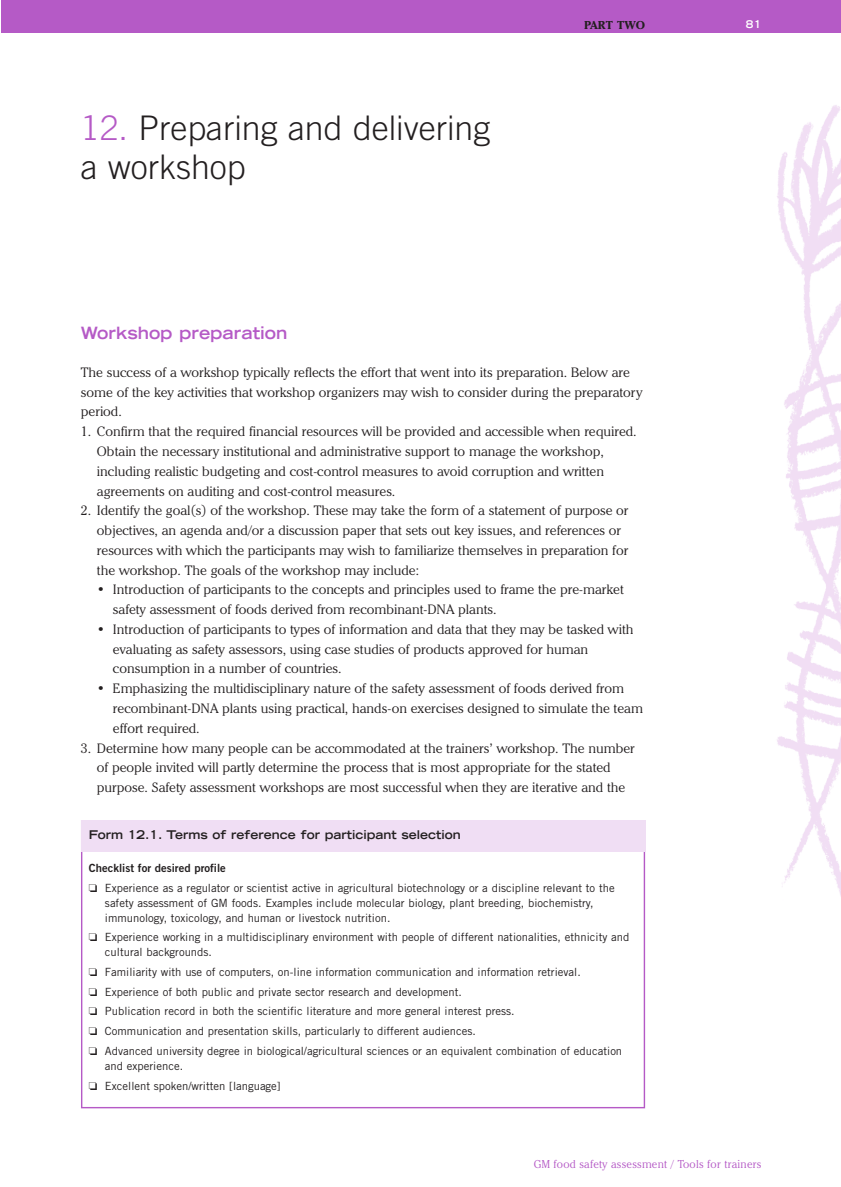
<style>
.page{position:relative;width:841px;height:1187px;background:#fff}
.page>*{position:absolute;margin:0;border:0;box-sizing:border-box;transform-origin:0 0}
.t1{font:300 33.9px/39.5px "Trade Gothic";color:#231f20}
.t2{font:700 expanded 16.95px "Trade Gothic LH";color:#b55ac6}
.t3{font:300 13.35px/19.8px "Cheltenham IT Cby BT";color:#231f20;scale:1.04 1}
.t4{font:700 expanded 12px "Trade Gothic LH";color:#231f20}
.t5{font:11.25px/19.8px "Trade Gothic";color:#231f20}
.t6{font:300 11.25px "Cheltenham IT Cby BT";letter-spacing:.025em;color:#b55ac6}
.t7{font:11.25px "Trade Gothic Bold Two";color:#231f20}
.t8{font:700 11.25px "Cheltenham IT Cby BT";letter-spacing:.03em;color:#231f20;scale:1.04 1}
.t9{font:700 expanded 10.65px "Trade Gothic LH";color:#fff}
.s1{color:#b55ac6}
</style>
<div class="page">
<div style="left:1px;top:0;width:839px;height:32px;background:#b55ac6"></div>
<img style="left:777px;top:105px;width:63px;height:475px">
<img style="left:777px;top:580px;width:63px;height:313px">
<div style="left:81px;top:819px;width:564px;height:32px;background:#f0def4"></div>
<h1 class="t1" style="left:81px;top:111px;width:411px"><span class="s1">12.</span> Preparing and delivering a workshop</h1>
<p class="t8" style="left:584px;top:20px;width:60px">PART TWO</p>
<p class="t9" style="left:745px;top:20px;width:17px">81</p>
<p class="t2" style="left:81px;top:327px;width:208px">Workshop preparation</p>
<p class="t3" style="left:81px;top:363px;width:541px">The success of a workshop typically reflects the effort that went into its preparation. Below are some of the key activities that workshop organizers may wish to consider during the preparatory period.</p>
<p class="t3" style="left:97px;top:422px;width:520px;text-indent:-16px">1. Confirm that the required financial resources will be provided and accessible when required.<br>Obtain the necessary institutional and administrative support to manage the workshop, including realistic budgeting and cost-control measures to avoid corruption and written agreements on auditing and cost-control measures.</p>
<p class="t3" style="left:97px;top:501px;width:512px;text-indent:-16px">2. Identify the goal(s) of the workshop. These may take the form of a statement of purpose or objectives, an agenda and/or a discussion paper that sets out key issues, and references or resources with which the participants may wish to familiarize themselves in preparation for the workshop. The goals of the workshop may include:</p>
<p class="t3" style="left:113px;top:580px;width:492px;text-indent:-16px">• Introduction of participants to the concepts and principles used to frame the pre-market safety assessment of foods derived from recombinant-DNA plants.</p>
<p class="t3" style="left:113px;top:620px;width:502px;text-indent:-16px">• Introduction of participants to types of information and data that they may be tasked with evaluating as safety assessors, using case studies of products approved for human consumption in a number of countries.</p>
<p class="t3" style="left:113px;top:679px;width:511px;text-indent:-16px">• Emphasizing the multidisciplinary nature of the safety assessment of foods derived from recombinant-DNA plants using practical, hands-on exercises designed to simulate the team effort required.</p>
<p class="t3" style="left:97px;top:738px;width:518px;text-indent:-16px">3. Determine how many people can be accommodated at the trainers’ workshop. The number of people invited will partly determine the process that is most appropriate for the stated purpose. Safety assessment workshops are most successful when they are iterative and the</p>
<p class="t4" style="left:89px;top:830px;width:373px">Form 12.1. Terms of reference for participant selection</p>
<p class="t7" style="left:89px;top:863px;width:138px">Checklist for desired profile</p>
<p class="t5" style="left:105px;top:881px;width:511px;line-height:14.9px;text-indent:-16px">❏ Experience as a regulator or scientist active in agricultural biotechnology or a discipline relevant to the safety assessment of GM foods. Examples include molecular biology, plant breeding, biochemistry, immunology, toxicology, and human or livestock nutrition.</p>
<p class="t5" style="left:105px;top:930px;width:526px;line-height:14.9px;text-indent:-16px">❏ Experience working in a multidisciplinary environment with people of different nationalities, ethnicity and cultural backgrounds.</p>
<p class="t5" style="left:89px;top:962px;width:534px">❏ Familiarity with use of computers, on-line information communication and information retrieval.<br>❏ Experience of both public and private sector research and development.<br>❏ Publication record in both the scientific literature and more general interest press.<br>❏ Communication and presentation skills, particularly to different audiences.<br>❏ Advanced university degree in biological/agricultural sciences or an equivalent combination of education</p>
<p class="t5" style="left:89px;top:1056px;width:193px;text-indent:16px">and experience.<br>❏ Excellent spoken/written [language]</p>
<p class="t6" style="left:533px;top:1159px;width:229px">GM food safety assessment / Tools for trainers</p>
</div>
